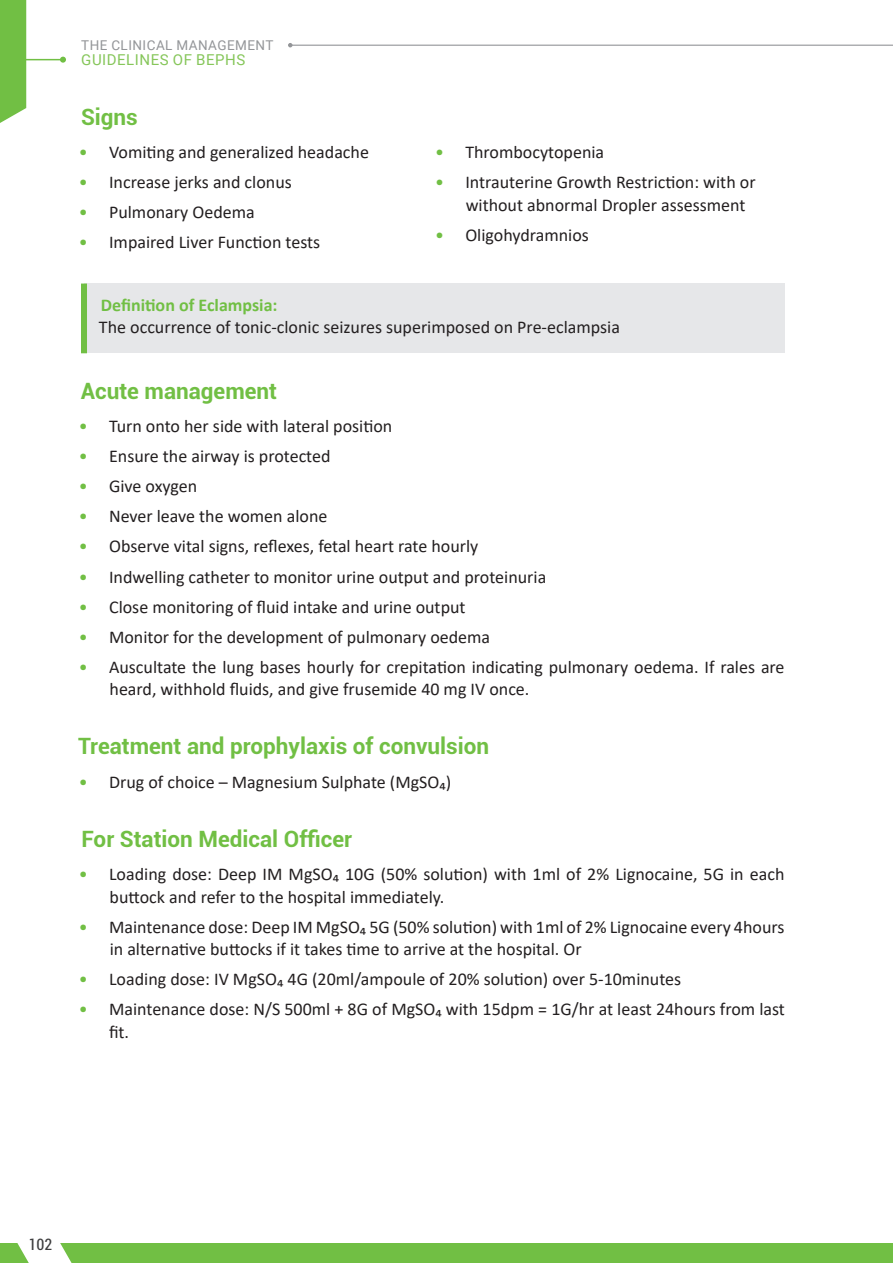
<style>
.page{position:relative;width:893px;height:1263px;background:#fff}
.page>*{position:absolute;margin:0;border:0;box-sizing:border-box;transform-origin:0 0}
.t1{font:700 22.5px "Roboto";color:#71bf44}
.t2{font:18px/22.5px "Calibri";color:#231f20}
.t3{font:700 18px "Calibri";color:#71bf44}
.t4{font:condensed 16.5px "Roboto";color:#3e3e3f}
.t5{font:15px "Roboto";letter-spacing:.035em;color:#86c65a}
.t6{font:13.5px "Roboto";letter-spacing:.035em;color:#939598}
.s1{color:#71bf44}
</style>
<div class="page">
<hr style="left:0;top:59px;width:63px;height:1px;background:#71bf44">
<svg style="left:60px;top:57px;width:6px;height:6px"></svg>
<hr style="left:290px;top:45px;width:603px;height:1px;background:#939598">
<svg style="left:288px;top:43px;width:4px;height:4px"></svg>
<div style="left:0;top:1243px;width:893px;height:20px;background:#71bf44"></div>
<svg style="left:17px;top:1243px;width:55px;height:20px"></svg>
<div style="left:0;top:0;width:26px;height:123px;background:#71bf44"></div>
<div style="left:84px;top:284px;width:701px;height:69px;background:#e6e7e9"></div>
<div style="left:81px;top:284px;width:6px;height:69px;background:#71bf44"></div>
<p class="t6" style="left:81px;top:36px;width:194px">THE CLINICAL MANAGEMENT</p>
<p class="t5" style="left:81px;top:49px;width:166px">GUIDELINES OF BEPHS</p>
<p class="t1" style="left:81px;top:101px;width:58px">Signs</p>
<p class="t2" style="left:79px;top:140px;width:292px"><span class="s1">•</span> Vomiting and generalized headache</p>
<p class="t2" style="left:79px;top:171px;width:214px"><span class="s1">•</span> Increase jerks and clonus</p>
<p class="t2" style="left:79px;top:201px;width:177px"><span class="s1">•</span> Pulmonary Oedema</p>
<p class="t2" style="left:79px;top:231px;width:243px"><span class="s1">•</span> Impaired Liver Function tests</p>
<p class="t2" style="left:435px;top:140px;width:170px"><span class="s1">•</span> Thrombocytopenia</p>
<p class="t2" style="left:466px;top:171px;width:291px;text-indent:-30px"><span class="s1">•</span> Intrauterine Growth Restriction: with or without abnormal Dropler assessment</p>
<p class="t2" style="left:435px;top:223px;width:155px"><span class="s1">•</span> Oligohydramnios</p>
<p class="t3" style="left:101px;top:292px;width:178px">Definition of Eclampsia:</p>
<p class="t2" style="left:99px;top:315px;width:522px">The occurrence of tonic-clonic seizures superimposed on Pre-eclampsia</p>
<p class="t1" style="left:81px;top:375px;width:198px">Acute management</p>
<p class="t2" style="left:79px;top:414px;width:315px"><span class="s1">•</span> Turn onto her side with lateral position</p>
<p class="t2" style="left:79px;top:445px;width:253px"><span class="s1">•</span> Ensure the airway is protected</p>
<p class="t2" style="left:79px;top:475px;width:120px"><span class="s1">•</span> Give oxygen</p>
<p class="t2" style="left:79px;top:505px;width:250px"><span class="s1">•</span> Never leave the women alone</p>
<p class="t2" style="left:79px;top:535px;width:401px"><span class="s1">•</span> Observe vital signs, reflexes, fetal heart rate hourly</p>
<p class="t2" style="left:79px;top:565px;width:469px"><span class="s1">•</span> Indwelling catheter to monitor urine output and proteinuria</p>
<p class="t2" style="left:79px;top:595px;width:388px"><span class="s1">•</span> Close monitoring of fluid intake and urine output</p>
<p class="t2" style="left:79px;top:625px;width:413px"><span class="s1">•</span> Monitor for the development of pulmonary oedema</p>
<p class="t2" style="left:110px;top:655px;width:677px;text-indent:-31px"><span class="s1">•</span> Auscultate the lung bases hourly for crepitation indicating pulmonary oedema. If rales are heard, withhold fluids, and give frusemide 40 mg IV once.</p>
<p class="t1" style="left:78px;top:730px;width:413px">Treatment and prophylaxis of convulsion</p>
<p class="t2" style="left:79px;top:770px;width:374px"><span class="s1">•</span> Drug of choice – Magnesium Sulphate (MgSO₄)</p>
<p class="t1" style="left:81px;top:823px;width:272px">For Station Medical Officer</p>
<p class="t2" style="left:110px;top:862px;width:676px;text-indent:-31px"><span class="s1">•</span> Loading dose: Deep IM MgSO₄ 10G (50% solution) with 1ml of 2% Lignocaine, 5G in each buttock and refer to the hospital immediately.</p>
<p class="t2" style="left:110px;top:915px;width:676px;text-indent:-31px"><span class="s1">•</span> Maintenance dose: Deep IM MgSO₄ 5G (50% solution) with 1ml of 2% Lignocaine every 4hours in alternative buttocks if it takes time to arrive at the hospital. Or</p>
<p class="t2" style="left:79px;top:968px;width:604px"><span class="s1">•</span> Loading dose: IV MgSO₄ 4G (20ml/ampoule of 20% solution) over 5-10minutes</p>
<p class="t2" style="left:109px;top:998px;width:677px;text-indent:-30px"><span class="s1">•</span> Maintenance dose: N/S 500ml + 8G of MgSO₄ with 15dpm = 1G/hr at least 24hours from last fit.</p>
<p class="t4" style="left:29px;top:1233px;width:25px">102</p>
</div>
